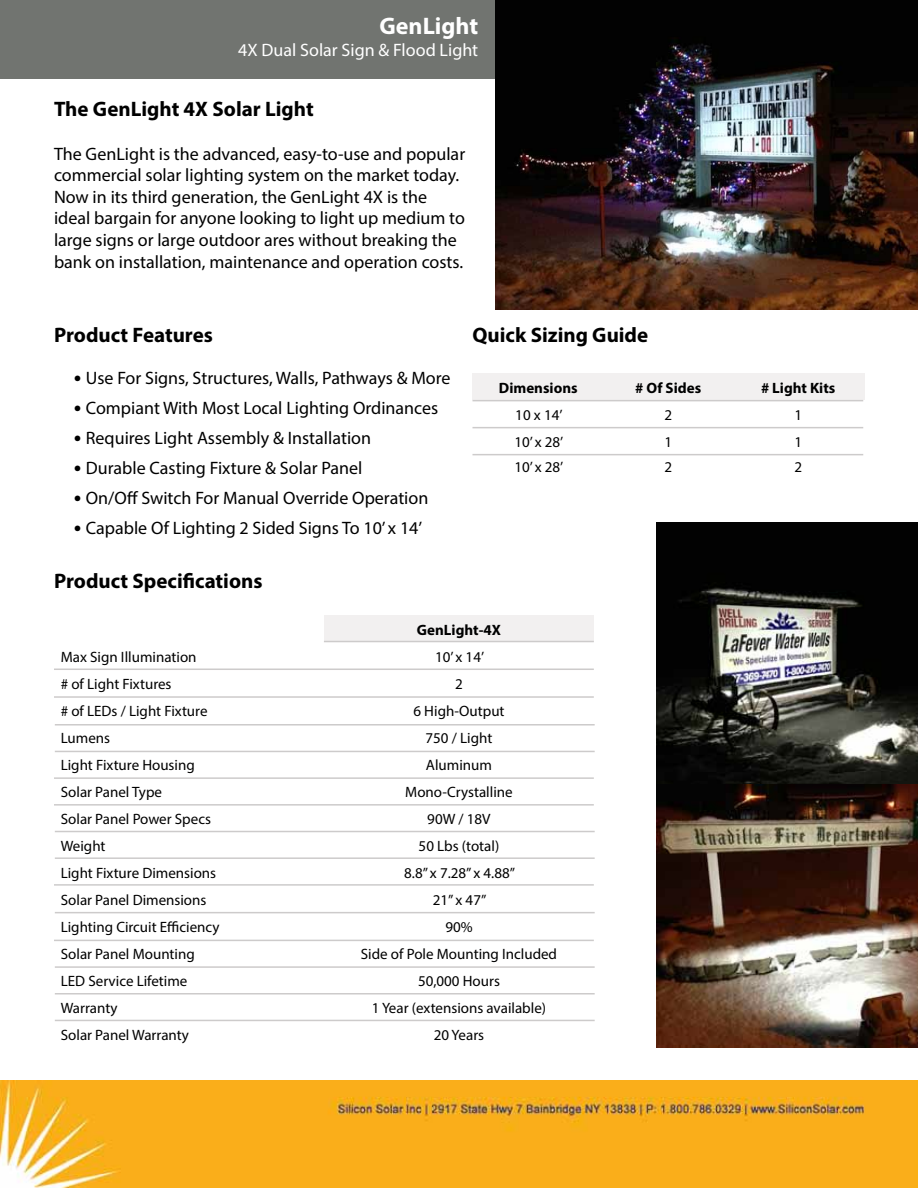
<style>
.page{position:relative;width:918px;height:1188px;background:#fff}
.page>*{position:absolute;margin:0;border:0;box-sizing:border-box;transform-origin:0 0}
.t1{font:700 24px "Myriad Pro";color:#fff}
.t2{font:700 21px "Myriad Pro";color:#000}
.t3{font:18px/21.6px "Myriad Pro";color:#000}
.t4{font:18px "Myriad Pro";color:#fff}
.t5{font:15px "Myriad Pro";color:#000}
.t6{font:700 15px "Myriad Pro";color:#000}
.s1{font-family:"Calibri"}
</style>
<div class="page">
<div style="left:325px;top:615px;width:269px;height:27px;background:#f2f0f0"></div>
<div style="left:472px;top:374px;width:393px;height:26px;background:#f2f0f0"></div>
<img style="left:0;top:1080px;width:918px;height:108px">
<div style="left:0;top:0;width:496px;height:78px;background:#717470"></div>
<hr style="left:54px;top:669px;width:540px;height:1px;background:#cdcbcb">
<hr style="left:324px;top:641px;width:270px;height:1px;background:#cdcbcb">
<hr style="left:472px;top:400px;width:391px;height:1px;background:#cdcbcb">
<hr style="left:472px;top:427px;width:391px;height:1px;background:#cdcbcb">
<hr style="left:472px;top:454px;width:391px;height:1px;background:#cdcbcb">
<hr style="left:54px;top:696px;width:540px;height:2px;background:#cdcbcb">
<hr style="left:55px;top:724px;width:540px;height:2px;background:#cdcbcb">
<hr style="left:55px;top:751px;width:540px;height:1px;background:#cdcbcb">
<hr style="left:54px;top:777px;width:540px;height:2px;background:#cdcbcb">
<hr style="left:54px;top:804px;width:540px;height:2px;background:#cdcbcb">
<hr style="left:55px;top:831px;width:540px;height:1px;background:#cdcbcb">
<hr style="left:55px;top:857px;width:540px;height:2px;background:#cdcbcb">
<hr style="left:54px;top:884px;width:540px;height:2px;background:#cdcbcb">
<hr style="left:55px;top:912px;width:540px;height:1px;background:#cdcbcb">
<hr style="left:54px;top:940px;width:540px;height:1px;background:#cdcbcb">
<hr style="left:55px;top:966px;width:540px;height:2px;background:#cdcbcb">
<hr style="left:55px;top:993px;width:540px;height:2px;background:#cdcbcb">
<hr style="left:55px;top:1020px;width:540px;height:1px;background:#cdcbcb">
<img style="left:496px;top:0;width:422px;height:309px">
<img style="left:657px;top:522px;width:261px;height:525px">
<h1 class="t1" style="left:379px;top:11px;width:100px">GenLight</h1>
<p class="t4" style="left:238px;top:39px;width:242px">4X Dual Solar Sign &amp; Flood Light</p>
<p class="t2" style="left:54px;top:96px;width:261px">The GenLight 4X Solar Light</p>
<p class="t3" style="left:54px;top:142px;width:413px">The GenLight is the advanced, easy-to-use and popular commercial solar lighting system on the market today.<br>Now in its third generation, the GenLight 4X is the ideal bargain for anyone looking to light up medium to large signs or large outdoor ares without breaking the bank on installation, maintenance and operation costs.</p>
<p class="t2" style="left:54px;top:321px;width:161px">Product Features</p>
<p class="t3" style="left:73px;top:367px;width:379px"><span class="s1">•</span> Use For Signs, Structures, Walls, Pathways &amp; More</p>
<p class="t3" style="left:73px;top:397px;width:367px"><span class="s1">•</span> Compiant With Most Local Lighting Ordinances</p>
<p class="t3" style="left:73px;top:427px;width:300px"><span class="s1">•</span> Requires Light Assembly &amp; Installation</p>
<p class="t3" style="left:73px;top:457px;width:291px"><span class="s1">•</span> Durable Casting Fixture &amp; Solar Panel</p>
<p class="t3" style="left:73px;top:487px;width:357px"><span class="s1">•</span> On/Off Switch For Manual Override Operation</p>
<p class="t3" style="left:73px;top:517px;width:351px"><span class="s1">•</span> Capable Of Lighting 2 Sided Signs To 10’ x 14’</p>
<p class="t2" style="left:54px;top:567px;width:210px">Product Specifications</p>
<p class="t6" style="left:417px;top:620px;width:86px">GenLight-4X</p>
<p class="t5" style="left:61px;top:647px;width:137px">Max Sign Illumination</p>
<p class="t5" style="left:435px;top:647px;width:51px">10’ x 14’</p>
<p class="t5" style="left:61px;top:674px;width:112px"># of Light Fixtures</p>
<p class="t5" style="left:455px;top:674px;width:9px">2</p>
<p class="t5" style="left:61px;top:701px;width:148px"># of LEDs / Light Fixture</p>
<p class="t5" style="left:413px;top:701px;width:93px">6 High-Output</p>
<p class="t5" style="left:61px;top:728px;width:51px">Lumens</p>
<p class="t5" style="left:426px;top:728px;width:68px">750 / Light</p>
<p class="t5" style="left:61px;top:755px;width:136px">Light Fixture Housing</p>
<p class="t5" style="left:426px;top:755px;width:68px">Aluminum</p>
<p class="t5" style="left:61px;top:782px;width:103px">Solar Panel Type</p>
<p class="t5" style="left:405px;top:782px;width:109px">Mono-Crystalline</p>
<p class="t5" style="left:61px;top:809px;width:152px">Solar Panel Power Specs</p>
<p class="t5" style="left:427px;top:809px;width:65px">90W / 18V</p>
<p class="t5" style="left:61px;top:836px;width:46px">Weight</p>
<p class="t5" style="left:419px;top:836px;width:82px">50 Lbs (total)</p>
<p class="t5" style="left:61px;top:863px;width:157px">Light Fixture Dimensions</p>
<p class="t5" style="left:404px;top:863px;width:112px">8.8” x 7.28” x 4.88”</p>
<p class="t5" style="left:61px;top:890px;width:147px">Solar Panel Dimensions</p>
<p class="t5" style="left:433px;top:890px;width:55px">21” x 47”</p>
<p class="t5" style="left:61px;top:917px;width:160px">Lighting Circuit Efficiency</p>
<p class="t5" style="left:445px;top:917px;width:29px">90%</p>
<p class="t5" style="left:61px;top:944px;width:136px">Solar Panel Mounting</p>
<p class="t5" style="left:361px;top:944px;width:198px">Side of Pole Mounting Included</p>
<p class="t5" style="left:61px;top:971px;width:128px">LED Service Lifetime</p>
<p class="t5" style="left:418px;top:971px;width:83px">50,000 Hours</p>
<p class="t5" style="left:61px;top:998px;width:58px">Warranty</p>
<p class="t5" style="left:372px;top:998px;width:176px">1 Year (extensions available)</p>
<p class="t5" style="left:61px;top:1025px;width:130px">Solar Panel Warranty</p>
<p class="t5" style="left:434px;top:1025px;width:52px">20 Years</p>
<p class="t2" style="left:472px;top:321px;width:177px">Quick Sizing Guide</p>
<p class="t6" style="left:499px;top:378px;width:80px">Dimensions</p>
<p class="t6" style="left:635px;top:378px;width:67px"># Of Sides</p>
<p class="t6" style="left:761px;top:378px;width:76px"># Light Kits</p>
<p class="t5" style="left:515px;top:406px;width:49px">10 x 14’</p>
<p class="t5" style="left:664px;top:406px;width:9px">2</p>
<p class="t5" style="left:794px;top:406px;width:9px">1</p>
<p class="t5" style="left:514px;top:433px;width:51px">10’ x 28’</p>
<p class="t5" style="left:664px;top:433px;width:9px">1</p>
<p class="t5" style="left:794px;top:433px;width:9px">1</p>
<p class="t5" style="left:514px;top:458px;width:51px">10’ x 28’</p>
<p class="t5" style="left:664px;top:458px;width:9px">2</p>
<p class="t5" style="left:794px;top:458px;width:9px">2</p>
</div>
